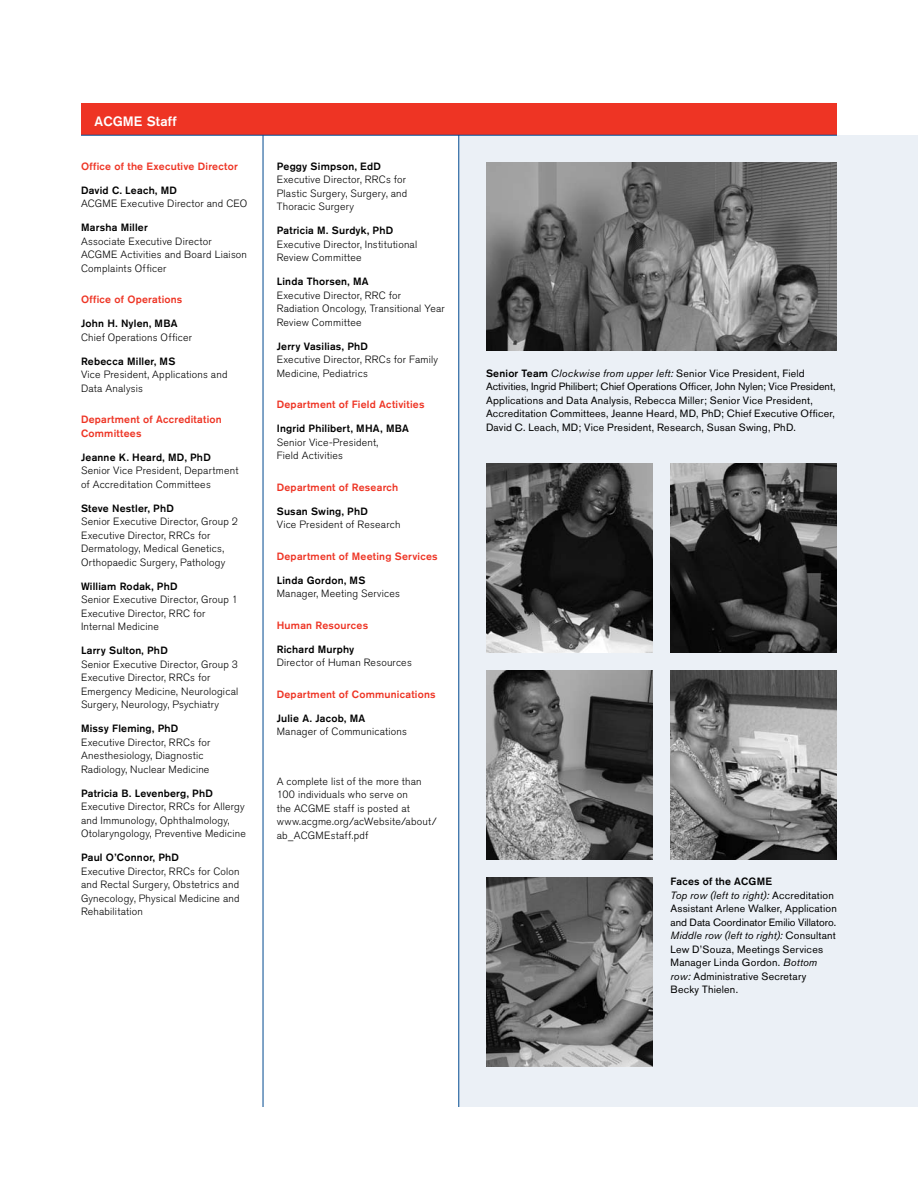
<style>
.page{position:relative;width:918px;height:1188px;background:#fff}
.page>*{position:absolute;margin:0;border:0;box-sizing:border-box;transform-origin:0 0}
.t1{font:500 13.5px "Akzidenz Grotesk Pro";letter-spacing:.01em;color:#fff}
.t2{font:300 10.5px/13.5px "Akzidenz Grotesk Pro";letter-spacing:.02em;color:#000}
.t3{font:10.5px/13.5px "Akzidenz Grotesk Pro";letter-spacing:.02em;color:#000}
.t4{font:500 10.5px "Akzidenz Grotesk Pro";letter-spacing:.02em;color:#000}
.t5{font:500 10.5px/13.5px "Akzidenz Grotesk Pro";letter-spacing:.02em;color:#ee3424}
.s1{font-weight:500}
.s2{font-style:italic}
</style>
<div class="page">
<div style="left:459px;top:135px;width:459px;height:972px;background:#ebf0f6"></div>
<hr style="left:263px;top:135px;width:1px;height:972px;background:#004990">
<hr style="left:459px;top:135px;width:1px;height:972px;background:#004990">
<div style="left:81px;top:104px;width:756px;height:31px;background:#ee3424"></div>
<img style="left:486px;top:162px;width:351px;height:189px">
<hr style="left:81px;top:135px;width:756px;height:1px;background:#004990">
<img style="left:486px;top:464px;width:166px;height:188px">
<img style="left:486px;top:878px;width:166px;height:188px">
<img style="left:486px;top:670px;width:166px;height:190px">
<img style="left:670px;top:464px;width:167px;height:188px">
<img style="left:670px;top:670px;width:167px;height:190px">
<p class="t1" style="left:94px;top:112px;width:84px">ACGME Staff</p>
<p class="t5" style="left:81px;top:159px;width:158px">Office of the Executive Director</p>
<p class="t4" style="left:81px;top:183px;width:98px">David C. Leach, MD</p>
<p class="t2" style="left:81px;top:197px;width:168px">ACGME Executive Director and CEO</p>
<p class="t4" style="left:81px;top:221px;width:68px">Marsha Miller</p>
<p class="t2" style="left:81px;top:234px;width:168px">Associate Executive Director<br>ACGME Activities and Board Liaison<br>Complaints Officer</p>
<p class="t5" style="left:81px;top:293px;width:103px">Office of Operations</p>
<p class="t4" style="left:81px;top:317px;width:98px">John H . Nylen, MBA</p>
<p class="t2" style="left:81px;top:330px;width:113px">Chief Operations Officer</p>
<p class="t4" style="left:81px;top:354px;width:95px">Rebecca Miller, MS</p>
<p class="t2" style="left:81px;top:368px;width:148px">Vice President, Applications and<br>Data Analysis</p>
<p class="t5" style="left:81px;top:413px;width:142px">Department of Accreditation<br>Committees</p>
<p class="t4" style="left:81px;top:450px;width:131px">Jeanne K. Heard, MD, PhD</p>
<p class="t2" style="left:81px;top:464px;width:159px">Senior Vice President, Department of Accreditation Committees</p>
<p class="t4" style="left:81px;top:501px;width:94px">Steve N estler, PhD</p>
<p class="t2" style="left:81px;top:515px;width:159px">Senior Executive Director, Group 2<br>Executive Director, RRCs for<br>Dermatology, Medical Genetics,<br>Orthopaedic Surgery, Pathology</p>
<p class="t4" style="left:81px;top:579px;width:98px">William Rodak, PhD</p>
<p class="t2" style="left:81px;top:593px;width:159px">Senior Executive Director, Group 1<br>Executive Director, RRC for<br>Internal Medicine</p>
<p class="t4" style="left:81px;top:644px;width:88px">Larry Sulton, PhD</p>
<p class="t2" style="left:81px;top:657px;width:159px">Senior Executive Director, Group 3<br>Executive Director, RRCs for Emergency Medicine, Neurological Surgery, Neurology, Psychiatry</p>
<p class="t4" style="left:81px;top:722px;width:99px">Missy Fleming, PhD</p>
<p class="t2" style="left:81px;top:735px;width:131px">Executive Director, RRCs for<br>Anesthesiology, Diagnostic<br>Radiology, Nuclear Medicine</p>
<p class="t4" style="left:81px;top:786px;width:133px">Patricia B. Levenberg, PhD</p>
<p class="t2" style="left:81px;top:800px;width:166px">Executive Director, RRCs for Allergy and Immunology, Ophthalmology,<br>Otolaryngology, Preventive Medicine</p>
<p class="t4" style="left:81px;top:851px;width:100px">Paul O’Connor, PhD</p>
<p class="t2" style="left:81px;top:864px;width:160px;text-align:justify">Executive Director, RRCs for Colon and Rectal Surgery, Obstetrics and Gynecology, Physical Medicine and Rehabilitation</p>
<p class="t4" style="left:277px;top:159px;width:106px">Peggy Simpson, EdD</p>
<p class="t2" style="left:277px;top:173px;width:132px;text-align:justify">Executive Director, RRCs for Plastic Surgery, Surgery, and Thoracic Surgery</p>
<p class="t4" style="left:277px;top:224px;width:118px">Patricia M. Surdyk, PhD</p>
<p class="t2" style="left:277px;top:237px;width:142px">Executive Director, Institutional<br>Review Committee</p>
<p class="t4" style="left:277px;top:275px;width:93px">Linda Thorsen, MA</p>
<p class="t2" style="left:277px;top:288px;width:170px">Executive Director, RRC for<br>Radiation Oncology, Transitional Year<br>Review Committee</p>
<p class="t4" style="left:277px;top:339px;width:93px">Jerry Vasilias, PhD</p>
<p class="t2" style="left:277px;top:353px;width:163px">Executive Director, RRCs for Family<br>Medicine, Pediatrics</p>
<p class="t5" style="left:277px;top:398px;width:149px">Department of Field Activities</p>
<p class="t4" style="left:277px;top:422px;width:134px">I ngrid Philibert, MHA, MBA</p>
<p class="t2" style="left:277px;top:435px;width:103px">Senior Vice-President,<br>Field Activities</p>
<p class="t5" style="left:277px;top:480px;width:123px">Department of Research</p>
<p class="t4" style="left:277px;top:504px;width:93px">Susan Swing, PhD</p>
<p class="t2" style="left:277px;top:518px;width:125px">Vice President of Research</p>
<p class="t5" style="left:277px;top:549px;width:162px">Department of Meeting Services</p>
<p class="t4" style="left:277px;top:573px;width:90px">Linda Gordon, MS</p>
<p class="t2" style="left:277px;top:587px;width:125px">Manager, Meeting Services</p>
<p class="t5" style="left:277px;top:618px;width:93px">H uman Resources</p>
<p class="t4" style="left:277px;top:642px;width:79px">Richard Murphy</p>
<p class="t2" style="left:277px;top:656px;width:137px">Director of Human Resources</p>
<p class="t5" style="left:277px;top:687px;width:160px">Department of Communications</p>
<p class="t4" style="left:277px;top:711px;width:90px">Julie A. Jacob, MA</p>
<p class="t2" style="left:277px;top:725px;width:132px">Manager of Communications</p>
<p class="t2" style="left:277px;top:774px;width:162px">A complete list of the more than<br>100 individuals who serve on<br>the ACGME staff is posted at www.acgme.org/acWebsite/about/ ab_ACGMEstaff.pdf</p>
<p class="t3" style="left:486px;top:366px;width:351px"><span class="s1">Senior Team</span> <span class="s2">Clockwise from upper left:</span> Senior Vice President, Field Activities, Ingrid Philibert; Chief Operations Officer, John Nylen; Vice President, Applications and Data Analysis, Rebecca Miller; Senior Vice President, Accreditation Committees, Jeanne Heard, MD, PhD; Chief Executive Officer, David C. Leach, MD; Vice President, Research, Susan Swing, PhD.</p>
<p class="t3" style="left:670px;top:875px;width:168px"><span class="s1">Faces of the ACGME<br></span><span class="s2">Top row (left to right):</span> Accreditation<br>Assistant Arlene Walker, Application and Data Coordinator Emilio Villatoro.<br><span class="s2">Middle row (left to right):</span> Consultant<br>Lew D’Souza, Meetings Services<br>Manager Linda Gordon. <span class="s2">Bottom row:</span> Administrative Secretary<br>Becky Thielen.</p>
</div>
